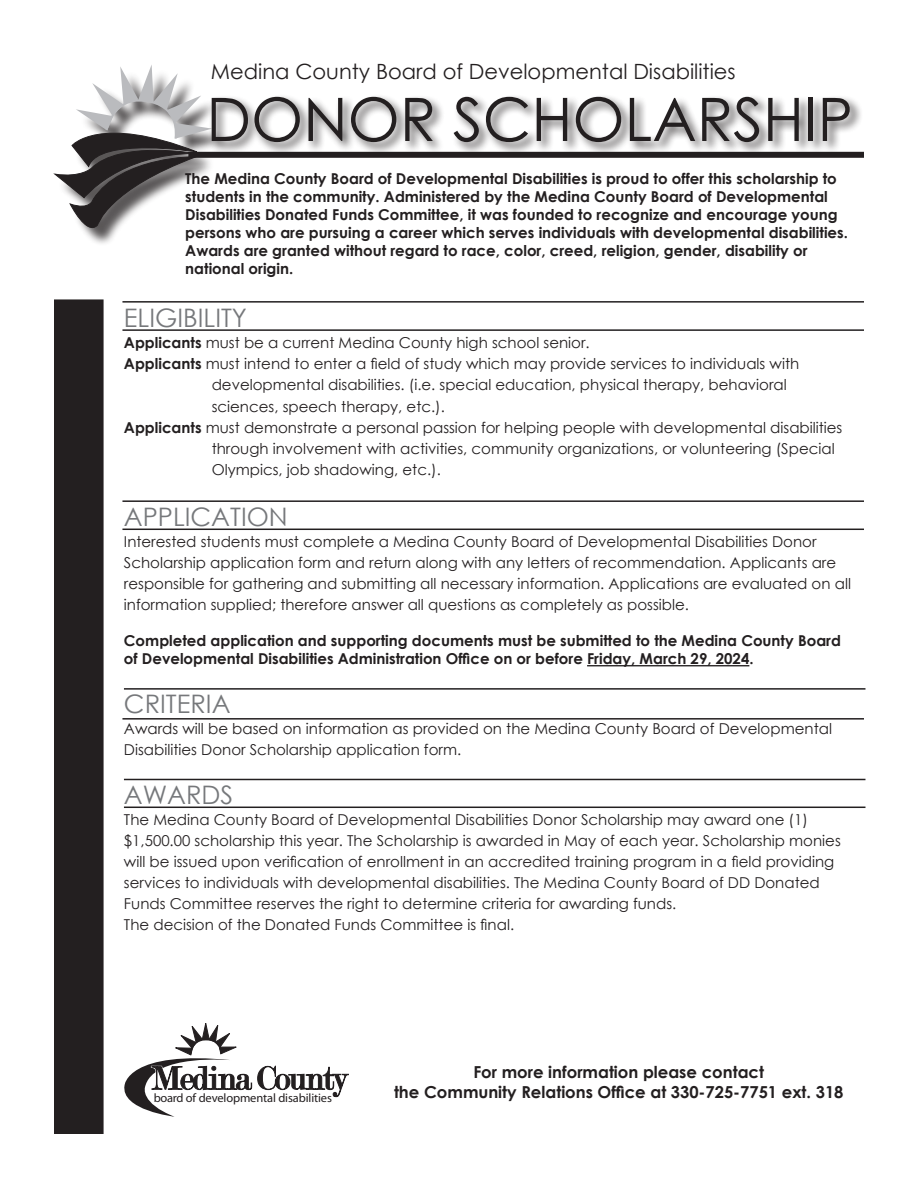
<style>
.page{position:relative;width:918px;height:1188px;background:#fff}
.page>*{position:absolute;margin:0;border:0;box-sizing:border-box;transform-origin:0 0}
.t1{font:60px "Century Gothic";color:#231f20}
.t2{font:25.5px "Century Gothic";color:#76787b}
.t3{font:21px "Century Gothic";color:#231f20}
.t4{font:700 16.5px "Century Gothic";color:#231f20}
.t5{font:15px/21px "Century Gothic";color:#231f20}
.t6{font:700 15px/18px "Century Gothic";color:#231f20}
.t7{font:12.3px "Myriad";letter-spacing:-.01em;color:#231f20}
.s1{font-weight:700}
</style>
<div class="page">
<hr style="left:587px;top:665px;width:162px;height:1px;background:#231f20">
<hr style="left:122px;top:301px;width:742px;height:2px;background:#231f20">
<hr style="left:122px;top:329px;width:742px;height:2px;background:#231f20">
<hr style="left:122px;top:500px;width:742px;height:2px;background:#231f20">
<hr style="left:122px;top:529px;width:742px;height:1px;background:#231f20">
<hr style="left:124px;top:688px;width:741px;height:2px;background:#231f20">
<hr style="left:122px;top:718px;width:742px;height:2px;background:#231f20">
<hr style="left:124px;top:779px;width:741px;height:1px;background:#231f20">
<hr style="left:124px;top:807px;width:741px;height:1px;background:#231f20">
<div style="left:55px;top:300px;width:48px;height:833px;background:#231f20"></div>
<div style="left:54px;top:299px;width:50px;height:835px;border:2px solid #231f20"></div>
<svg style="left:124px;top:1024px;width:225px;height:93px"></svg>
<svg style="left:53px;top:65px;width:157px;height:174px"></svg>
<div style="left:209px;top:94px;width:654px;height:62px;background:#231f20;opacity:.75"></div>
<div style="left:188px;top:152px;width:676px;height:6px;background:#231f20"></div>
<p class="t3" style="left:211px;top:56px;width:526px">Medina County Board of Developmental Disabilities</p>
<p class="t1" style="left:206px;top:77px;width:648px">DONOR SCHOLARSHIP</p>
<p class="t6" style="left:185px;top:169px;width:664px">The Medina County Board of Developmental Disabilities is proud to offer this scholarship to students in the community. Administered by the Medina County Board of Developmental Disabilities Donated Funds Committee, it was founded to recognize and encourage young persons who are pursuing a career which serves individuals with developmental disabilities.<br>Awards are granted without regard to race, color, creed, religion, gender, disability or</p>
<p class="t6" style="left:185px;top:259px;width:110px">national origin.</p>
<p class="t2" style="left:124px;top:300px;width:125px">ELIGIBILITY</p>
<p class="t5" style="left:124px;top:332px;width:467px"><span class="s1">Applicants</span> must be a current Medina County high school senior.</p>
<p class="t5" style="left:124px;top:353px;width:677px"><span class="s1">Applicants</span> must intend to enter a field of study which may provide services to individuals with</p>
<p class="t5" style="left:212px;top:374px;width:577px;line-height:21.6px">developmental disabilities. (i.e. special education, physical therapy, behavioral sciences, speech therapy, etc.).</p>
<p class="t5" style="left:124px;top:417px;width:720px"><span class="s1">Applicants</span> must demonstrate a personal passion for helping people with developmental disabilities</p>
<p class="t5" style="left:212px;top:438px;width:625px">through involvement with activities, community organizations, or volunteering (Special<br>Olympics, job shadowing, etc.).</p>
<p class="t2" style="left:124px;top:499px;width:165px">APPLICATION</p>
<p class="t5" style="left:124px;top:531px;width:729px">Interested students must complete a Medina County Board of Developmental Disabilities Donor Scholarship application form and return along with any letters of recommendation. Applicants are responsible for gathering and submitting all necessary information. Applications are evaluated on all information supplied; therefore answer all questions as completely as possible.</p>
<p class="t6" style="left:124px;top:631px;width:718px">Completed application and supporting documents must be submitted to the Medina County Board of Developmental Disabilities Administration Office on or before Friday, March 29, 2024.</p>
<p class="t2" style="left:124px;top:686px;width:108px">CRITERIA</p>
<p class="t5" style="left:124px;top:718px;width:710px">Awards will be based on information as provided on the Medina County Board of Developmental<br>Disabilities Donor Scholarship application form.</p>
<p class="t2" style="left:124px;top:777px;width:111px">AWARDS</p>
<p class="t5" style="left:124px;top:808px;width:718px">The Medina County Board of Developmental Disabilities Donor Scholarship may award one (1) $1,500.00 scholarship this year. The Scholarship is awarded in May of each year. Scholarship monies will be issued upon verification of enrollment in an accredited training program in a field providing services to individuals with developmental disabilities. The Medina County Board of DD Donated Funds Committee reserves the right to determine criteria for awarding funds.</p>
<p class="t5" style="left:124px;top:913px;width:392px">The decision of the Donated Funds Committee is final.</p>
<p class="t4" style="left:473px;top:1059px;width:292px">For more information please contact</p>
<p class="t7" style="left:154px;top:1092px;width:180px">board of developmental disabilities</p>
<p class="t4" style="left:394px;top:1079px;width:451px">the Community Relations Office at 330-725-7751 ext. 318</p>
</div>
